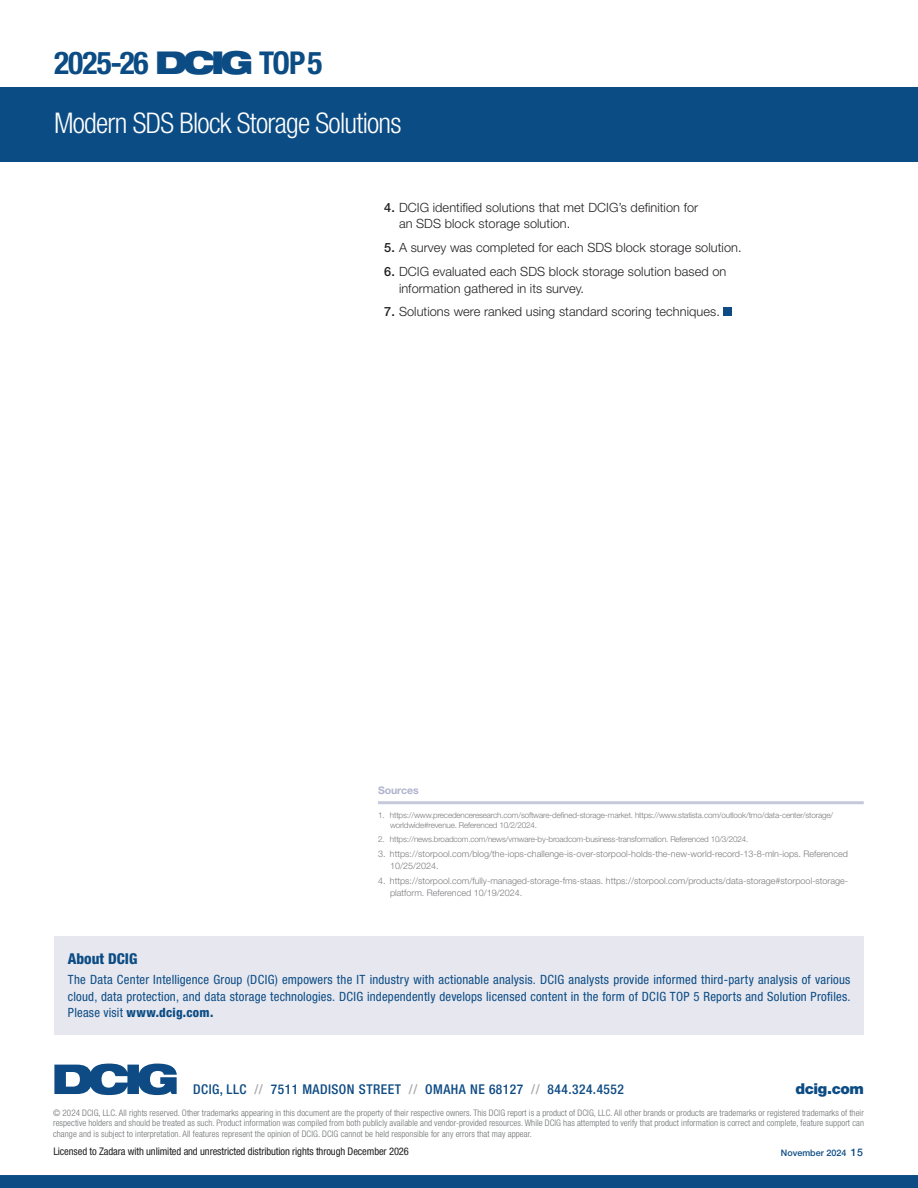
<style>
.page{position:relative;width:918px;height:1188px;background:#fff}
.page>*{position:absolute;margin:0;border:0;box-sizing:border-box;transform-origin:0 0}
.t1{font:700 condensed 31.5px "Helvetica Neue LT Std";letter-spacing:-.03em;color:#0c4c84}
.t2{font:300 condensed 28.5px "Helvetica Neue LT Std";letter-spacing:-.025em;color:#fff}
.t3{font:800 condensed 15px "Helvetica Neue LT Std";color:#0c4c84}
.t4{font:900 15px "Helvetica Neue LT Std";letter-spacing:-.025em;color:#0c4c84}
.t5{font:500 condensed 13.5px "Helvetica Neue LT Std";letter-spacing:.035em;color:#0e4b84}
.t6{font:condensed 12.75px/16.5px "Helvetica Neue LT Std";letter-spacing:.02em;color:#0c4c84;text-align:justify}
.t7{font:300 12.75px/16.8px "Helvetica Neue LT Std";letter-spacing:.005em;color:#231f20}
.License_info{font:condensed 10.5px "Helvetica Neue LT Std";letter-spacing:-.01em;color:#231f20}
.t8{font:700 10.5px "Helvetica Neue LT Std";letter-spacing:-.005em;color:#aeb3cd}
.t9{font:300 condensed 9px/10.5px "Helvetica Neue LT Std";letter-spacing:.01em;color:#6d6f71;text-align:justify}
.Footnotes{font:300 9px/12px "Helvetica Neue LT Std";color:#797a7d}
.t10{font:500 9px "Helvetica Neue LT Std";color:#0c4c84}
.Footnotes_-_FIRST_with_Rule{font:300 8.1px/10.5px "Helvetica Neue LT Std";letter-spacing:-.02em;color:#797a7d}
.Footnotes-2{font:300 8.1px "Helvetica Neue LT Std";letter-spacing:-.02em;color:#797a7d}
.s1{font-weight:900;font-stretch:expanded}
.s2{font-weight:500}
.s3{font-weight:800}
.s4{color:#a7a9ac}
.s5{font-size:10.5px}
</style>
<div class="page">
<div style="left:0;top:1175px;width:918px;height:13px;background:#0c4c84"></div>
<svg style="left:54px;top:1064px;width:123px;height:31px"></svg>
<div style="left:54px;top:936px;width:810px;height:98px;background:#e6e7ef"></div>
<div style="left:724px;top:308px;width:8px;height:8px;background:#0e4b84"></div>
<hr style="left:378px;top:801px;width:486px;height:3px;background:#c5c9db">
<div style="left:0;top:88px;width:918px;height:74px;background:#0c4c84"></div>
<h1 class="t1" style="left:54px;top:44px;width:270px">2025-26 <span class="s1">DCIG</span> TOP 5</h1>
<h2 class="t2" style="left:54px;top:107px;width:349px">Modern SDS Block Storage Solutions</h2>
<p class="t7" style="left:399px;top:198px;width:301px;text-indent:-15px"><span class="s2">4.</span> DCIG identified solutions that met DCIG’s definition for an SDS block storage solution.</p>
<p class="t7" style="left:384px;top:239px;width:359px"><span class="s2">5.</span> A survey was completed for each SDS block storage solution.</p>
<p class="t7" style="left:399px;top:263px;width:329px;text-indent:-15px"><span class="s2">6.</span> DCIG evaluated each SDS block storage solution based on information gathered in its survey.</p>
<p class="t7" style="left:384px;top:303px;width:337px"><span class="s2">7.</span> Solutions were ranked using standard scoring techniques.</p>
<p class="t8" style="left:378px;top:783px;width:42px">Sources</p>
<p class="Footnotes_-_FIRST_with_Rule" style="left:390px;top:809px;width:445px;text-indent:-12px">1. https://www.precedenceresearch.com/software-defined-storage-market. https://www.statista.com/outlook/tmo/data-center/storage/ worldwide#revenue. Referenced 10/2/2024.</p>
<p class="Footnotes-2" style="left:378px;top:834px;width:372px">2. https://news.broadcom.com/news/vmware-by-broadcom-business-transformation. Referenced 10/3/2024.</p>
<p class="Footnotes" style="left:390px;top:848px;width:459px;text-indent:-12px">3. https://storpool.com/blog/the-iops-challenge-is-over-storpool-holds-the-new-world-record-13-8-mln-iops. Referenced<br>10/25/2024.</p>
<p class="Footnotes" style="left:390px;top:875px;width:460px;text-indent:-12px">4. https://storpool.com/fully-managed-storage-fms-staas. https://storpool.com/products/data-storage#storpool-storage&shy;platform. Referenced 10/19/2024.</p>
<h3 class="t3" style="left:68px;top:950px;width:71px">About DCIG</h3>
<p class="t6" style="left:68px;top:971px;width:784px">The Data Center Intelligence Group (DCIG) empowers the IT industry with actionable analysis. DCIG analysts provide informed third-party analysis of various cloud, data protection, and data storage technologies. DCIG independently develops licensed content in the form of DCIG TOP 5 Reports and Solution Profiles.<br>Please visit <span class="s3">www.dcig.com.</span></p>
<h3 class="t4" style="left:795px;top:1079px;width:70px">dcig.com</h3>
<h3 class="t5" style="left:193px;top:1081px;width:432px">DCIG, LLC <span class="s4">//</span> 7511 MADISON STREET <span class="s4">//</span> OMAHA NE 68127 <span class="s4">//</span> 844.324.4552</h3>
<p class="t9" style="left:53px;top:1107px;width:812px">© 2024 DCIG, LLC. All rights reserved. Other trademarks appearing in this document are the property of their respective owners. This DCIG report is a product of DCIG, LLC. All other brands or products are trademarks or registered trademarks of their respective holders and should be treated as such. Product information was compiled from both publicly available and vendor-provided resources. While DCIG has attempted to verify that product information is correct and complete, feature support can change and is subject to interpretation. All features represent the opinion of DCIG. DCIG cannot be held responsible for any errors that may appear.</p>
<p class="License_info" style="left:53px;top:1146px;width:357px">Licensed to Zadara with unlimited and unrestricted distribution rights through December 2026</p>
<p class="t10" style="left:781px;top:1147px;width:84px">November 2024 <span class="s5">15</span></p>
</div>
